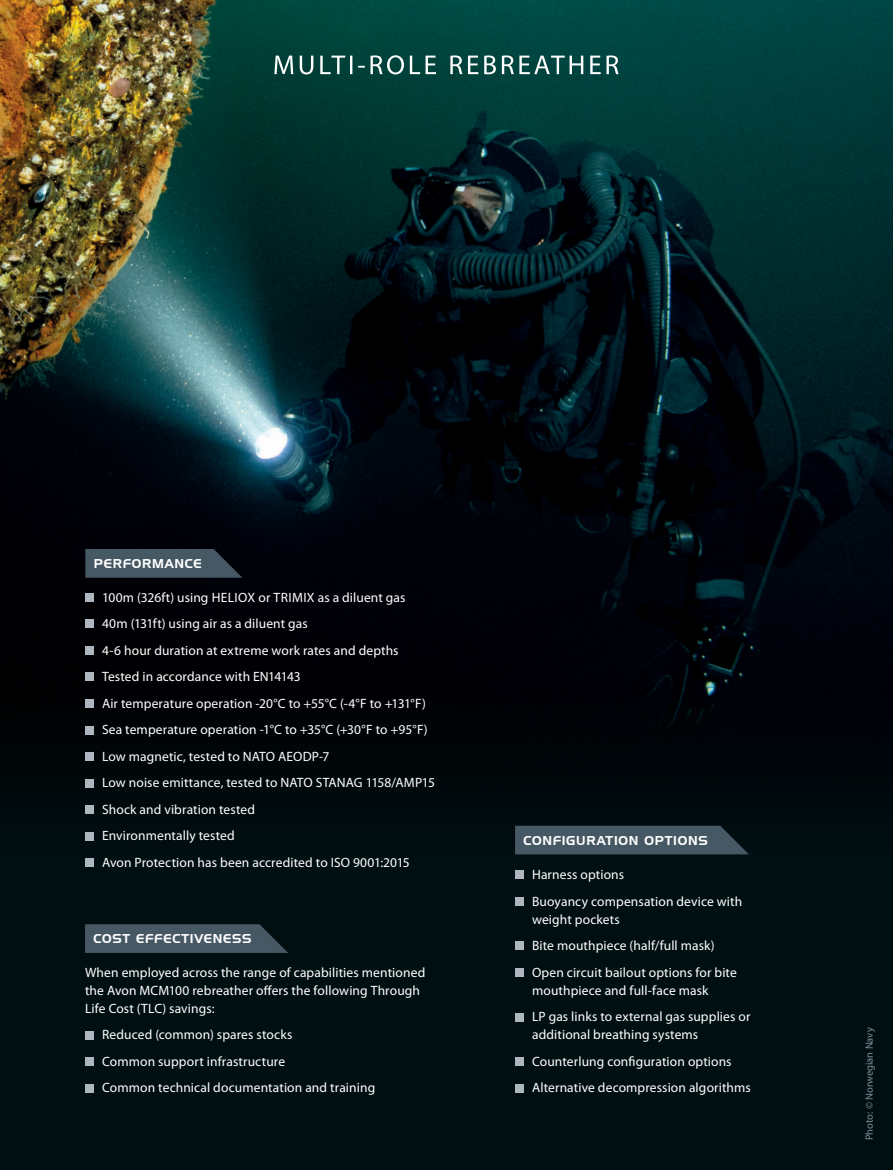
<style>
.page{position:relative;width:893px;height:1170px;background:#fff}
.page>*{position:absolute;margin:0;border:0;box-sizing:border-box;transform-origin:0 0}
.t1{font:13.5px/18px "Myriad Pro";letter-spacing:.01em;color:#fff}
.t2{font:12.75px "Hanzel Normal";letter-spacing:.055em;color:#fff}
.t3{font:10.5px "Myriad Pro";color:#828d99}
</style>
<div class="page">
<img style="left:0;top:0;width:893px;height:679px">
<div style="left:0;top:679px;width:893px;height:490px;background:#000f12"></div>
<div style="left:515px;top:870px;width:9px;height:9px;background:#aeb6bf"></div>
<div style="left:515px;top:897px;width:9px;height:8px;background:#aeb6bf"></div>
<div style="left:515px;top:941px;width:9px;height:9px;background:#aeb6bf"></div>
<div style="left:515px;top:968px;width:9px;height:8px;background:#aeb6bf"></div>
<div style="left:515px;top:1012px;width:9px;height:9px;background:#aeb6bf"></div>
<div style="left:515px;top:1057px;width:9px;height:8px;background:#aeb6bf"></div>
<div style="left:515px;top:1083px;width:9px;height:9px;background:#aeb6bf"></div>
<div style="left:85px;top:1030px;width:9px;height:9px;background:#aeb6bf"></div>
<div style="left:85px;top:1057px;width:9px;height:8px;background:#aeb6bf"></div>
<div style="left:85px;top:1083px;width:9px;height:9px;background:#aeb6bf"></div>
<div style="left:85px;top:593px;width:9px;height:8px;background:#aeb6bf"></div>
<div style="left:85px;top:619px;width:9px;height:9px;background:#aeb6bf"></div>
<div style="left:85px;top:646px;width:9px;height:8px;background:#aeb6bf"></div>
<div style="left:85px;top:672px;width:9px;height:9px;background:#aeb6bf"></div>
<div style="left:85px;top:699px;width:9px;height:8px;background:#aeb6bf"></div>
<div style="left:85px;top:725px;width:9px;height:9px;background:#aeb6bf"></div>
<div style="left:85px;top:752px;width:9px;height:8px;background:#aeb6bf"></div>
<div style="left:85px;top:778px;width:9px;height:9px;background:#aeb6bf"></div>
<div style="left:85px;top:805px;width:9px;height:8px;background:#aeb6bf"></div>
<div style="left:85px;top:831px;width:9px;height:9px;background:#aeb6bf"></div>
<div style="left:85px;top:858px;width:9px;height:8px;background:#aeb6bf"></div>
<svg style="left:274px;top:55px;width:345px;height:19px"></svg>
<svg style="left:85px;top:549px;width:157px;height:28px;background:#404f5c"></svg>
<svg style="left:85px;top:924px;width:202px;height:28px;background:#41525e"></svg>
<svg style="left:515px;top:825px;width:234px;height:29px;background:#40515d"></svg>
<p class="t2" style="left:94px;top:556px;width:109px">PERFORMANCE</p>
<p class="t1" style="left:102px;top:588px;width:305px">100m (326ft) using HELIOX or TRIMIX as a diluent gas</p>
<p class="t1" style="left:102px;top:614px;width:207px">40m (131ft) using air as a diluent gas</p>
<p class="t1" style="left:102px;top:641px;width:298px">4-6 hour duration at extreme work rates and depths</p>
<p class="t1" style="left:102px;top:667px;width:200px">Tested in accordance with EN14143</p>
<p class="t1" style="left:102px;top:694px;width:325px">Air temperature operation -20°C to +55°C (-4°F to +131°F)</p>
<p class="t1" style="left:102px;top:720px;width:327px">Sea temperature operation -1°C to +35°C (+30°F to +95°F)</p>
<p class="t1" style="left:102px;top:747px;width:229px">Low magnetic, tested to NATO AEODP-7</p>
<p class="t1" style="left:102px;top:773px;width:334px">Low noise emittance, tested to NATO STANAG 1158/AMP15</p>
<p class="t1" style="left:102px;top:800px;width:155px">Shock and vibration tested</p>
<p class="t1" style="left:102px;top:826px;width:134px">Environmentally tested</p>
<p class="t1" style="left:102px;top:853px;width:309px">Avon Protection has been accredited to ISO 9001:2015</p>
<p class="t2" style="left:94px;top:931px;width:159px">COST EFFECTIVENESS</p>
<p class="t1" style="left:85px;top:962px;width:342px">When employed across the range of capabilities mentioned the Avon MCM100 rebreather offers the following Through<br>Life Cost (TLC) savings:</p>
<p class="t1" style="left:102px;top:1025px;width:192px">Reduced (common) spares stocks</p>
<p class="t1" style="left:102px;top:1051px;width:185px">Common support infrastructure</p>
<p class="t1" style="left:102px;top:1078px;width:275px">Common technical documentation and training</p>
<p class="t2" style="left:524px;top:832px;width:186px">CONFIGURATION OPTIONS</p>
<p class="t1" style="left:532px;top:865px;width:94px">Harness options</p>
<p class="t1" style="left:532px;top:891px;width:212px">Buoyancy compensation device with weight pockets</p>
<p class="t1" style="left:532px;top:936px;width:184px">Bite mouthpiece (half/full mask)</p>
<p class="t1" style="left:532px;top:962px;width:206px">Open circuit bailout options for bite mouthpiece and full-face mask</p>
<p class="t1" style="left:532px;top:1007px;width:220px">LP gas links to external gas supplies or additional breathing systems</p>
<p class="t1" style="left:532px;top:1051px;width:201px">Counterlung configuration options</p>
<p class="t1" style="left:532px;top:1078px;width:220px">Alternative decompression algorithms</p>
<p class="t3" style="left:863px;top:1140px;width:114px;rotate:-90deg">Photo: © Norwegian Navy</p>
</div>
